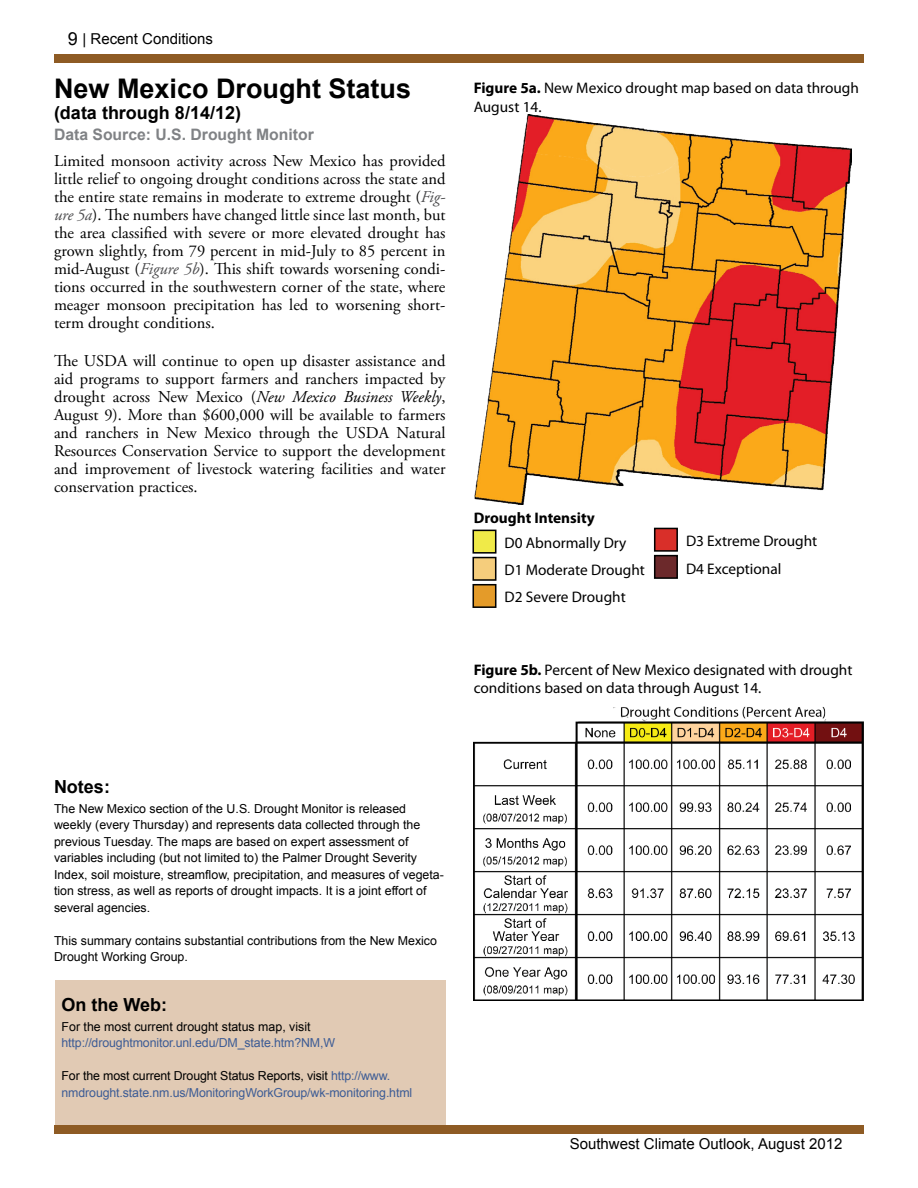
<style>
.page{position:relative;width:918px;height:1188px;background:#fff}
.page>*{position:absolute;margin:0;border:0;box-sizing:border-box;transform-origin:0 0}
.t1{font:700 27px "Arial";color:#000}
.t2{font:700 18px "Arial";color:#000}
.t3{font:16.5px/18px "Adobe Garamond Pro";color:#000;text-align:justify}
.t4{font:700 15.75px "Arial";color:#808285}
.t5{font:15.3px/18.5px "Myriad Pro";color:#000}
.t6{font:15.3px/27.2px "Myriad Pro";color:#010101}
.t7{font:700 15.3px "Myriad Pro";color:#010101}
.t8{font:15px "Arial";color:#000}
.t9{font:12.3px/16.5px "Arial";color:#000}
.t10{font:12.3px/16.5px "Arial";letter-spacing:-.01em;color:#3d5c95}
.s1{font-size:18px}
.s2{font-style:italic;color:#4d4d4f}
.s3{font-style:italic}
.s4{font-weight:700}
.s5{color:#000}
</style>
<div class="page">
<div style="left:54px;top:1125px;width:810px;height:9px;background:#8e5b24"></div>
<div style="left:54px;top:54px;width:810px;height:9px;background:#8e5b24"></div>
<img style="left:474px;top:114px;width:378px;height:390px">
<div style="left:473px;top:530px;width:23px;height:23px;background:#f0ea48"></div>
<div style="left:472px;top:530px;width:24px;height:24px;border:2px solid #010101"></div>
<div style="left:473px;top:558px;width:23px;height:22px;background:#f5cd7c"></div>
<div style="left:472px;top:557px;width:24px;height:24px;border:2px solid #010101"></div>
<div style="left:473px;top:585px;width:23px;height:22px;background:#e49b29"></div>
<div style="left:472px;top:584px;width:24px;height:24px;border:2px solid #010101"></div>
<div style="left:655px;top:556px;width:22px;height:22px;background:#6c292b"></div>
<div style="left:654px;top:555px;width:24px;height:24px;border:2px solid #010101"></div>
<div style="left:655px;top:528px;width:22px;height:23px;background:#d92f29"></div>
<div style="left:654px;top:528px;width:24px;height:24px;border:2px solid #010101"></div>
<img style="left:473px;top:706px;width:390px;height:295px">
<div style="left:55px;top:981px;width:391px;height:144px;background:#e1cab4"></div>
<p class="t8" style="left:68px;top:29px;width:147px"><span class="s1">9</span> | Recent Conditions</p>
<h1 class="t1" style="left:54px;top:70px;width:359px">New Mexico Drought Status</h1>
<p class="t2" style="left:54px;top:100px;width:189px">(data through 8/14/12)</p>
<p class="t4" style="left:54px;top:124px;width:261px">Data Source: U.S. Drought Monitor</p>
<p class="t3" style="left:54px;top:153px;width:393px">Limited monsoon activity across New Mexico has provided little relief to ongoing drought conditions across the state and the entire state remains in moderate to extreme drought (<span class="s2">Fig&shy;ure 5a</span>). The numbers have changed little since last month, but the area classified with severe or more elevated drought has grown slightly, from 79 percent in mid-July to 85 percent in mid-August (<span class="s2">Figure 5b</span>). This shift towards worsening condi&shy;tions occurred in the southwestern corner of the state, where meager monsoon precipitation has led to worsening short&shy;term drought conditions.</p>
<p class="t3" style="left:54px;top:352px;width:393px">The USDA will continue to open up disaster assistance and aid programs to support farmers and ranchers impacted by drought across New Mexico (<span class="s3">New Mexico Business Weekly</span>, August 9). More than $600,000 will be available to farmers and ranchers in New Mexico through the USDA Natural Resources Conservation Service to support the development and improvement of livestock watering facilities and water conservation practices.</p>
<p class="t5" style="left:474px;top:79px;width:387px"><span class="s4">Figure 5a.</span> New Mexico drought map based on data through<br>August 14.</p>
<p class="t7" style="left:474px;top:507px;width:123px">Drought Intensity</p>
<p class="t6" style="left:505px;top:529px;width:142px">D0 Abnormally Dry<br>D1 Moderate Drought<br>D2 Severe Drought</p>
<p class="t6" style="left:686px;top:527px;width:133px;line-height:27.6px">D3 Extreme Drought<br>D4 Exceptional</p>
<p class="t5" style="left:474px;top:660px;width:380px"><span class="s4">Figure 5b.</span> Percent of New Mexico designated with drought conditions based on data through August 14.</p>
<p class="t2" style="left:54px;top:775px;width:57px">Notes:</p>
<p class="t9" style="left:54px;top:800px;width:391px">The New Mexico section of the U.S. Drought Monitor is released weekly (every Thursday) and represents data collected through the previous Tuesday. The maps are based on expert assessment of variables including (but not limited to) the Palmer Drought Severity Index, soil moisture, streamflow, precipitation, and measures of vegeta&shy;tion stress, as well as reports of drought impacts. It is a joint effort of several agencies.</p>
<p class="t9" style="left:54px;top:932px;width:385px">This summary contains substantial contributions from the New Mexico<br>Drought Working Group.</p>
<p class="t2" style="left:62px;top:993px;width:107px">On the Web:</p>
<p class="t9" style="left:62px;top:1018px;width:250px">For the most current drought status map, visit</p>
<p class="t10" style="left:62px;top:1035px;width:275px">http://droughtmonitor.unl.edu/DM_state.htm?NM,W</p>
<p class="t10" style="left:62px;top:1068px;width:352px"><span class="s5">For the most current Drought Status Reports, visit</span> http://www. nmdrought.state.nm.us/MonitoringWorkGroup/wk-monitoring.html</p>
<p class="t8" style="left:570px;top:1134px;width:274px">Southwest Climate Outlook, August 2012</p>
</div>
